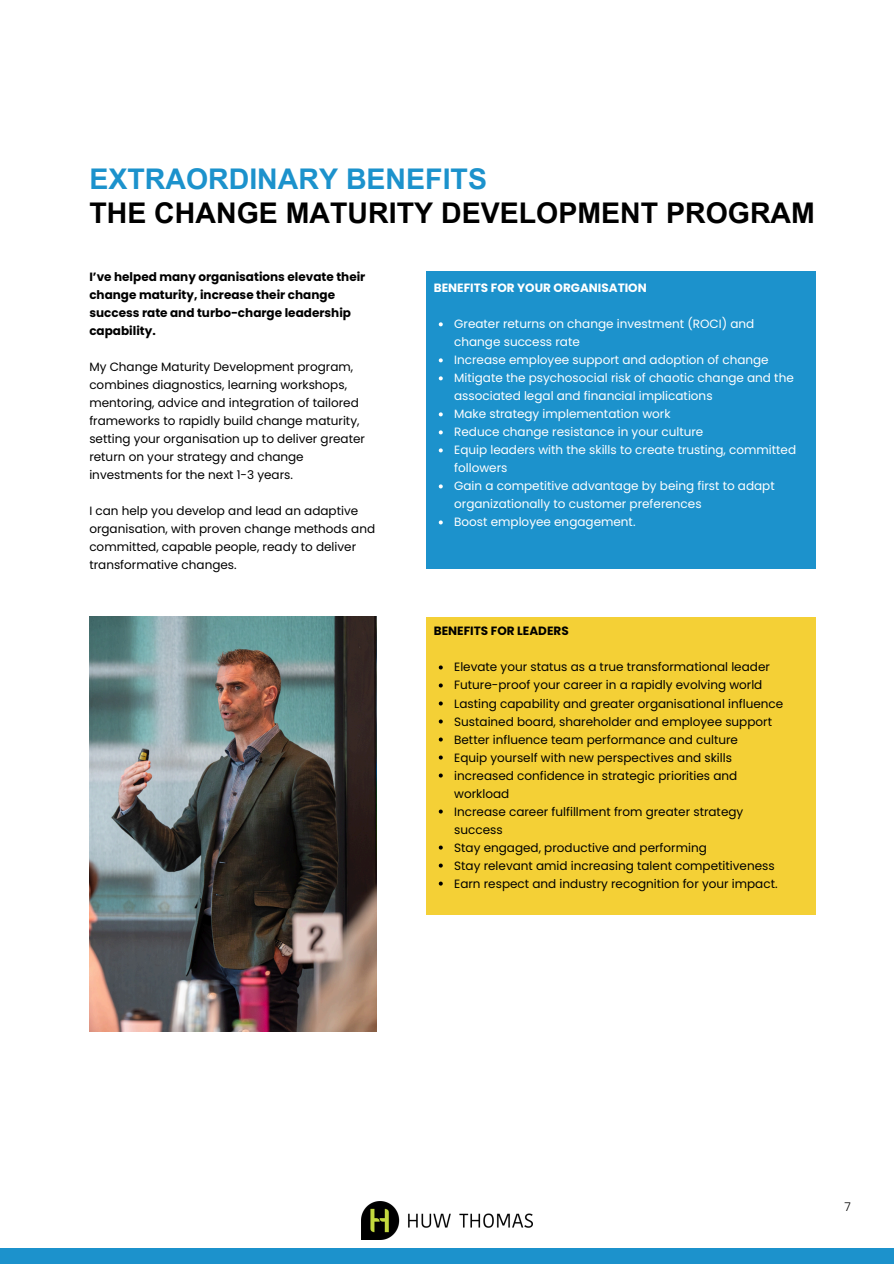
<style>
.page{position:relative;width:894px;height:1264px;background:#fff}
.page>*{position:absolute;margin:0;border:0;box-sizing:border-box;transform-origin:0 0}
.t1{font:700 28.5px/33.8px "Arial MT Pro";color:#000}
.t2{font:12px/18px "Poppins";color:#000}
.t3{font:12px/18px "Poppins";color:#fff}
.t4{font:700 12px/18px "Poppins";color:#000}
.t5{font:700 12px "Poppins";color:#fff}
.t6{font:300 12px "Poppins";color:#000}
.s1{color:#1c92cc}
</style>
<div class="page">
<div style="left:0;top:1248px;width:893px;height:15px;background:#1c92cc"></div>
<img style="left:361px;top:1201px;width:171px;height:38px">
<div style="left:426px;top:271px;width:389px;height:297px;background:#1c92cc"></div>
<div style="left:426px;top:617px;width:389px;height:297px;background:#f4d036"></div>
<img style="left:89px;top:617px;width:287px;height:414px">
<svg style="left:438px;top:322px;width:4px;height:4px"></svg>
<svg style="left:438px;top:358px;width:4px;height:4px"></svg>
<svg style="left:438px;top:376px;width:4px;height:4px"></svg>
<svg style="left:438px;top:412px;width:4px;height:4px"></svg>
<svg style="left:438px;top:430px;width:4px;height:4px"></svg>
<svg style="left:438px;top:448px;width:4px;height:4px"></svg>
<svg style="left:438px;top:484px;width:4px;height:4px"></svg>
<svg style="left:438px;top:520px;width:4px;height:4px"></svg>
<svg style="left:438px;top:665px;width:4px;height:4px"></svg>
<svg style="left:438px;top:683px;width:4px;height:4px"></svg>
<svg style="left:438px;top:701px;width:4px;height:4px"></svg>
<svg style="left:438px;top:719px;width:4px;height:4px"></svg>
<svg style="left:438px;top:737px;width:4px;height:4px"></svg>
<svg style="left:438px;top:755px;width:4px;height:4px"></svg>
<svg style="left:438px;top:773px;width:4px;height:4px"></svg>
<svg style="left:438px;top:809px;width:4px;height:4px"></svg>
<svg style="left:438px;top:845px;width:4px;height:4px"></svg>
<svg style="left:438px;top:863px;width:4px;height:4px"></svg>
<svg style="left:438px;top:881px;width:4px;height:4px"></svg>
<h1 class="t1" style="left:89px;top:165px;width:727px"><span class="s1">EXTRAORDINARY BENEFITS<br></span>THE CHANGE MATURITY DEVELOPMENT PROGRAM</h1>
<h3 class="t4" style="left:89px;top:267px;width:277px">I’ve helped many organisations elevate their change maturity, increase their change success rate and turbo-charge leadership capability.</h3>
<p class="t2" style="left:89px;top:357px;width:277px">My Change Maturity Development program, combines diagnostics, learning workshops, mentoring, advice and integration of tailored frameworks to rapidly build change maturity, setting your organisation up to deliver greater return on your strategy and change investments for the next 1-3 years.</p>
<p class="t2" style="left:89px;top:501px;width:287px">I can help you develop and lead an adaptive organisation, with proven change methods and committed, capable people, ready to deliver transformative changes.</p>
<h2 class="t5" style="left:433px;top:280px;width:214px">BENEFITS FOR YOUR ORGANISATION</h2>
<p class="t3" style="left:454px;top:315px;width:301px">Greater returns on change investment (ROCI) and change success rate</p>
<p class="t3" style="left:454px;top:351px;width:316px">Increase employee support and adoption of change</p>
<p class="t3" style="left:454px;top:369px;width:341px">Mitigate the psychosocial risk of chaotic change and the associated legal and financial implications</p>
<p class="t3" style="left:454px;top:405px;width:218px">Make strategy implementation work</p>
<p class="t3" style="left:454px;top:423px;width:250px">Reduce change resistance in your culture</p>
<p class="t3" style="left:454px;top:441px;width:343px">Equip leaders with the skills to create trusting, committed followers</p>
<p class="t3" style="left:454px;top:477px;width:322px">Gain a competitive advantage by being first to adapt organizationally to customer preferences</p>
<p class="t3" style="left:454px;top:513px;width:183px">Boost employee engagement.</p>
<p class="t4" style="left:433px;top:622px;width:136px">BENEFITS FOR LEADERS</p>
<h2 class="t2" style="left:454px;top:658px;width:317px">Elevate your status as a true transformational leader</h2>
<p class="t2" style="left:454px;top:676px;width:310px">Future-proof your career in a rapidly evolving world</p>
<p class="t2" style="left:454px;top:694px;width:330px">Lasting capability and greater organisational influence</p>
<p class="t2" style="left:454px;top:712px;width:319px">Sustained board, shareholder and employee support</p>
<p class="t2" style="left:454px;top:730px;width:285px">Better influence team performance and culture</p>
<p class="t2" style="left:454px;top:748px;width:279px">Equip yourself with new perspectives and skills</p>
<p class="t2" style="left:454px;top:766px;width:284px">increased confidence in strategic priorities and workload</p>
<p class="t2" style="left:454px;top:802px;width:290px">Increase career fulfillment from greater strategy success</p>
<p class="t2" style="left:454px;top:838px;width:254px">Stay engaged, productive and performing</p>
<p class="t2" style="left:454px;top:856px;width:322px">Stay relevant amid increasing talent competitiveness</p>
<p class="t2" style="left:454px;top:874px;width:325px">Earn respect and industry recognition for your impact.</p>
<p class="t6" style="left:844px;top:1198px;width:8px">7</p>
</div>
